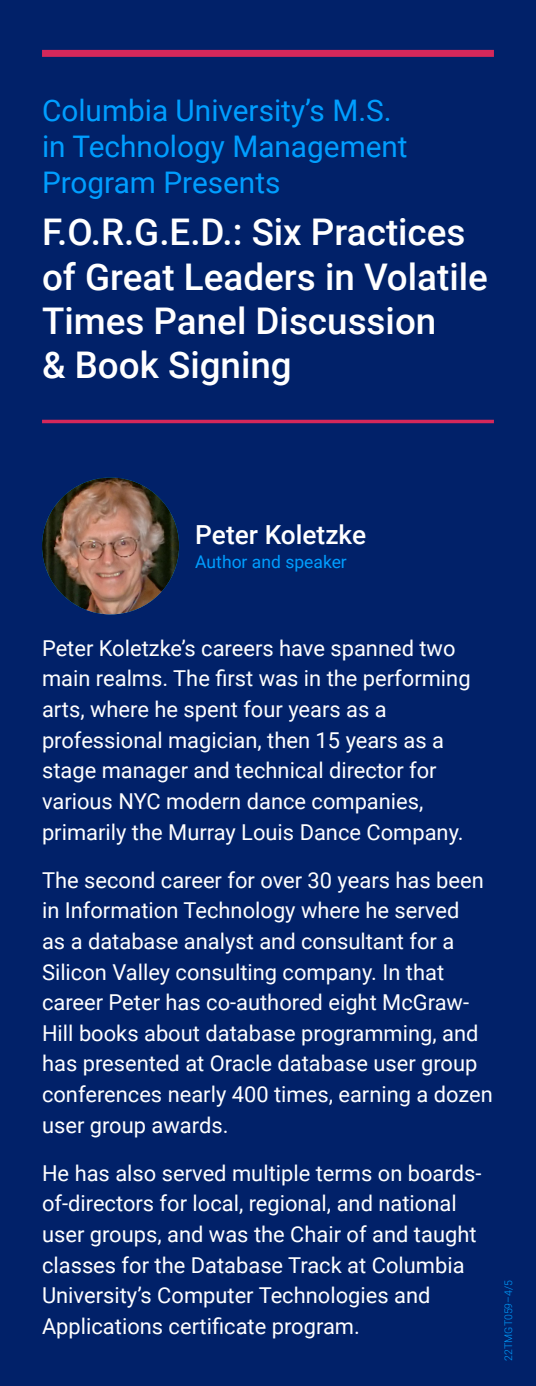
<style>
.page{position:relative;width:536px;height:1386px;background:#012169}
.page>*{position:absolute;margin:0;border:0;box-sizing:border-box;transform-origin:0 0}
.t1{font:500 36.75px/44.1px "Roboto";color:#fff}
.t2{font:29.75px/35.7px "Roboto";color:#009eff}
.t3{font:500 26.25px "Roboto";color:#fff}
.t4{font:21.88px/30.6px "Roboto";color:#fff}
.t5{font:17.5px "Roboto";color:#009eff}
.project{font:300 10.5px "Roboto";color:#009eff}
</style>
<div class="page">
<div style="left:42px;top:50px;width:452px;height:7px;background:#d4285b"></div>
<hr style="left:42px;top:420px;width:452px;height:3px;background:#d4285b">
<img style="left:42px;top:477px;width:137px;height:137px;border-radius:68px">
<p class="t2" style="left:42px;top:92px;width:367px">Columbia University’s M.S. in Technology Management<br>Program Presents</p>
<p class="t1" style="left:42px;top:209px;width:447px">F.O.R.G.E.D.: Six Practices of Great Leaders in Volatile<br>Times Panel Discussion<br>&amp; Book Signing</p>
<p class="t3" style="left:195px;top:516px;width:172px">Peter Koletzke</p>
<p class="t5" style="left:195px;top:550px;width:153px">Author and speaker</p>
<p class="t4" style="left:42px;top:632px;width:430px">Peter Koletzke’s careers have spanned two main realms. The first was in the performing arts, where he spent four years as a professional magician, then 15 years as a stage manager and technical director for various NYC modern dance companies, primarily the Murray Louis Dance Company.</p>
<p class="t4" style="left:42px;top:864px;width:452px">The second career for over 30 years has been in Information Technology where he served<br>as a database analyst and consultant for a Silicon Valley consulting company. In that career Peter has co-authored eight McGraw-Hill books about database programming, and has presented at Oracle database user group conferences nearly 400 times, earning a dozen user group awards.</p>
<p class="t4" style="left:42px;top:1157px;width:440px">He has also served multiple terms on boards&shy;of-directors for local, regional, and national user groups, and was the Chair of and taught classes for the Database Track at Columbia University’s Computer Technologies and Applications certificate program.</p>
<p class="project" style="left:501px;top:1361px;width:82px;rotate:-90deg">22TMGT059–4/5</p>
</div>
